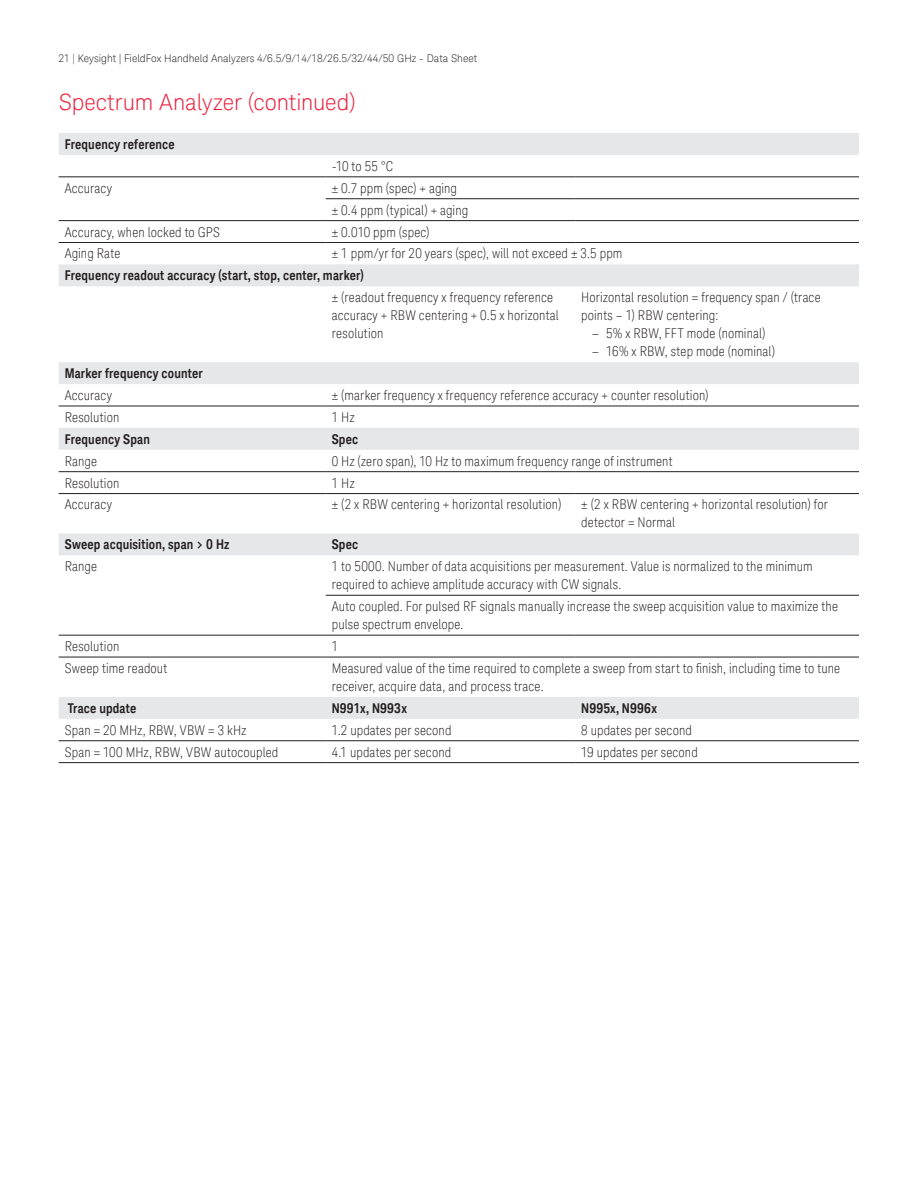
<style>
.page{position:relative;width:918px;height:1188px;background:#fff}
.page>*{position:absolute;margin:0;border:0;box-sizing:border-box;transform-origin:0 0}
.t1{font:300 22.5px "Keysight Sans";letter-spacing:-.005em;color:#ed1a37}
.t2{font:300 condensed 13.5px/18px "Keysight Sans";letter-spacing:.01em;color:#231f20}
.t3{font:700 13.5px "Keysight Sans Condensed";letter-spacing:.01em;color:#231f20}
.t4{font:300 10.5px "Keysight Sans";color:#231f20}
.s1{font-stretch:normal}
</style>
<div class="page">
<svg style="left:59px;top:133px;width:800px;height:586px"></svg>
<hr style="left:59px;top:176px;width:267px;height:1px;background:#231f20">
<hr style="left:326px;top:176px;width:249px;height:1px;background:#231f20">
<hr style="left:575px;top:176px;width:284px;height:1px;background:#231f20">
<hr style="left:326px;top:198px;width:249px;height:1px;background:#231f20">
<hr style="left:575px;top:198px;width:284px;height:1px;background:#231f20">
<hr style="left:59px;top:220px;width:267px;height:1px;background:#231f20">
<hr style="left:326px;top:220px;width:249px;height:1px;background:#231f20">
<hr style="left:575px;top:220px;width:284px;height:1px;background:#231f20">
<hr style="left:59px;top:242px;width:267px;height:1px;background:#231f20">
<hr style="left:326px;top:242px;width:249px;height:1px;background:#231f20">
<hr style="left:575px;top:242px;width:284px;height:1px;background:#231f20">
<hr style="left:59px;top:406px;width:267px;height:1px;background:#231f20">
<hr style="left:326px;top:406px;width:249px;height:1px;background:#231f20">
<hr style="left:575px;top:406px;width:284px;height:1px;background:#231f20">
<hr style="left:59px;top:471px;width:267px;height:1px;background:#231f20">
<hr style="left:326px;top:471px;width:249px;height:1px;background:#231f20">
<hr style="left:575px;top:471px;width:284px;height:1px;background:#231f20">
<hr style="left:59px;top:493px;width:267px;height:1px;background:#231f20">
<hr style="left:326px;top:493px;width:249px;height:1px;background:#231f20">
<hr style="left:575px;top:493px;width:284px;height:1px;background:#231f20">
<hr style="left:326px;top:595px;width:249px;height:1px;background:#231f20">
<hr style="left:575px;top:595px;width:284px;height:1px;background:#231f20">
<hr style="left:59px;top:635px;width:267px;height:1px;background:#231f20">
<hr style="left:326px;top:635px;width:249px;height:1px;background:#231f20">
<hr style="left:575px;top:635px;width:284px;height:1px;background:#231f20">
<hr style="left:59px;top:657px;width:267px;height:1px;background:#231f20">
<hr style="left:326px;top:657px;width:249px;height:1px;background:#231f20">
<hr style="left:575px;top:657px;width:284px;height:1px;background:#231f20">
<hr style="left:59px;top:740px;width:267px;height:1px;background:#231f20">
<hr style="left:326px;top:740px;width:249px;height:1px;background:#231f20">
<hr style="left:575px;top:740px;width:284px;height:1px;background:#231f20">
<hr style="left:59px;top:762px;width:267px;height:1px;background:#231f20">
<hr style="left:326px;top:762px;width:249px;height:1px;background:#231f20">
<hr style="left:575px;top:762px;width:284px;height:1px;background:#231f20">
<p class="t4" style="left:59px;top:53px;width:420px">21 | Keysight | FieldFox Handheld Analyzers 4/6.5/9/14/18/26.5/32/44/50 GHz - Data Sheet</p>
<h1 class="t1" style="left:59px;top:92px;width:299px">Spectrum Analyzer (continued)</h1>
<p class="t3" style="left:65px;top:138px;width:112px">Frequency reference</p>
<p class="t2" style="left:332px;top:158px;width:63px">-10 to 55 °C</p>
<p class="t2" style="left:65px;top:180px;width:49px">Accuracy</p>
<p class="t2" style="left:332px;top:178px;width:138px;line-height:21.9px">± 0.7 ppm (spec) + aging<br>± 0.4 ppm (typical) + aging</p>
<p class="t2" style="left:65px;top:224px;width:157px">Accuracy, when locked to GPS</p>
<p class="t2" style="left:332px;top:224px;width:99px">± 0.010 ppm (spec)</p>
<p class="t2" style="left:65px;top:246px;width:57px">Aging Rate</p>
<p class="t2" style="left:332px;top:246px;width:292px">± 1 ppm/yr for 20 years (spec), will not exceed ± 3.5 ppm</p>
<p class="t3" style="left:65px;top:270px;width:301px">Frequency readout accuracy (start, stop, center, marker)</p>
<p class="t2" style="left:332px;top:289px;width:228px">± (readout frequency x frequency reference accuracy + RBW centering + 0.5 x horizontal resolution</p>
<p class="t2" style="left:581px;top:289px;width:241px">Horizontal resolution = frequency span / (trace points – 1) RBW centering:</p>
<p class="t2" style="left:592px;top:325px;width:175px"><span class="s1">–</span> 5% x RBW, FFT mode (nominal)</p>
<p class="t2" style="left:592px;top:343px;width:185px"><span class="s1">–</span> 16% x RBW, step mode (nominal)</p>
<p class="t3" style="left:65px;top:367px;width:140px">Marker frequency counter</p>
<p class="t2" style="left:65px;top:387px;width:49px">Accuracy</p>
<p class="t2" style="left:332px;top:387px;width:378px">± (marker frequency x frequency reference accuracy + counter resolution)</p>
<p class="t2" style="left:65px;top:409px;width:56px">Resolution</p>
<p class="t2" style="left:332px;top:409px;width:24px">1 Hz</p>
<p class="t3" style="left:65px;top:433px;width:87px">Frequency Span</p>
<p class="t3" style="left:332px;top:433px;width:28px">Spec</p>
<p class="t2" style="left:65px;top:453px;width:34px">Range</p>
<p class="t2" style="left:332px;top:453px;width:342px">0 Hz (zero span), 10 Hz to maximum frequency range of instrument</p>
<p class="t2" style="left:65px;top:475px;width:56px">Resolution</p>
<p class="t2" style="left:332px;top:475px;width:24px">1 Hz</p>
<p class="t2" style="left:65px;top:497px;width:49px">Accuracy</p>
<p class="t2" style="left:332px;top:497px;width:231px">± (2 x RBW centering + horizontal resolution)</p>
<p class="t2" style="left:581px;top:497px;width:248px">± (2 x RBW centering + horizontal resolution) for detector = Normal</p>
<p class="t3" style="left:65px;top:539px;width:166px">Sweep acquisition, span &gt; 0 Hz</p>
<p class="t3" style="left:332px;top:539px;width:28px">Spec</p>
<p class="t2" style="left:65px;top:558px;width:34px">Range</p>
<p class="t2" style="left:332px;top:558px;width:482px">1 to 5000. Number of data acquisitions per measurement. Value is normalized to the minimum required to achieve amplitude accuracy with CW signals.</p>
<p class="t2" style="left:332px;top:598px;width:508px">Auto coupled. For pulsed RF signals manually increase the sweep acquisition value to maximize the pulse spectrum envelope.</p>
<p class="t2" style="left:65px;top:638px;width:56px">Resolution</p>
<p class="t2" style="left:332px;top:638px;width:8px">1</p>
<p class="t2" style="left:65px;top:660px;width:104px">Sweep time readout</p>
<p class="t2" style="left:332px;top:659px;width:510px">Measured value of the time required to complete a sweep from start to i nish, including time to tune receiver, acquire data, and process trace.</p>
<p class="t3" style="left:68px;top:702px;width:70px">Trace update</p>
<p class="t3" style="left:332px;top:702px;width:77px">N991x, N993x</p>
<p class="t3" style="left:581px;top:702px;width:77px">N995x, N996x</p>
<p class="t2" style="left:65px;top:722px;width:183px">Span = 20 MHz, RBW, VBW = 3 kHz</p>
<p class="t2" style="left:332px;top:722px;width:121px">1.2 updates per second</p>
<p class="t2" style="left:581px;top:722px;width:112px">8 updates per second</p>
<p class="t2" style="left:65px;top:744px;width:215px">Span = 100 MHz, RBW, VBW autocoupled</p>
<p class="t2" style="left:332px;top:744px;width:121px">4.1 updates per second</p>
<p class="t2" style="left:581px;top:744px;width:118px">19 updates per second</p>
</div>
